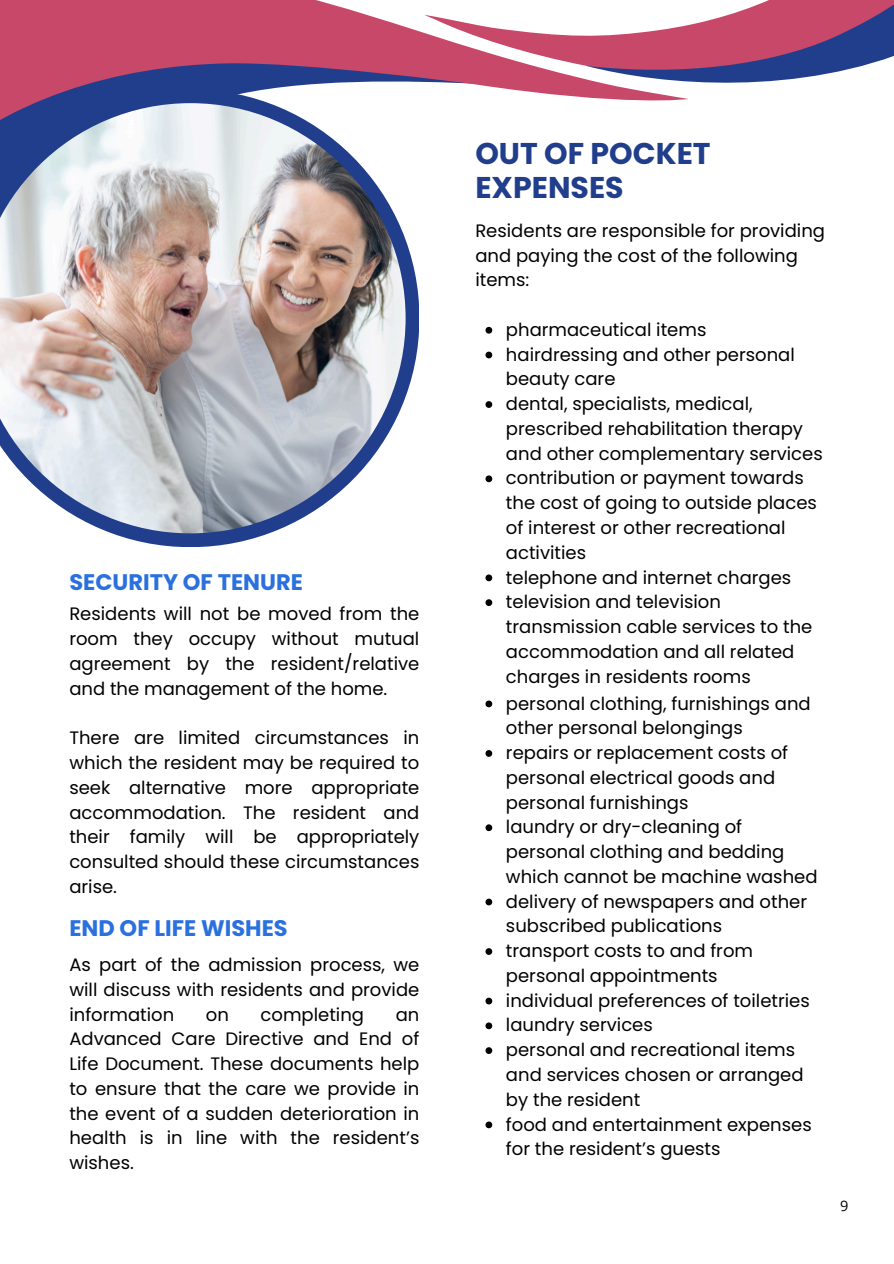
<style>
.page{position:relative;width:894px;height:1264px;background:#fff}
.page>*{position:absolute;margin:0;border:0;box-sizing:border-box;transform-origin:0 0}
.t1{font:700 30px/33.8px "Poppins";color:#213e8c}
.t2{font:700 22.5px "Poppins";color:#2a70de}
.t3{font:18px/24.8px "Poppins";color:#000}
.t4{font:14.55px "Open Sans";color:#000}
</style>
<div class="page">
<svg style="left:485px;top:700px;width:7px;height:7px"></svg>
<svg style="left:485px;top:750px;width:7px;height:6px"></svg>
<svg style="left:485px;top:824px;width:7px;height:7px"></svg>
<svg style="left:485px;top:898px;width:7px;height:7px"></svg>
<svg style="left:485px;top:948px;width:7px;height:6px"></svg>
<svg style="left:485px;top:997px;width:7px;height:7px"></svg>
<svg style="left:485px;top:1022px;width:7px;height:7px"></svg>
<svg style="left:485px;top:1047px;width:7px;height:6px"></svg>
<svg style="left:485px;top:1121px;width:7px;height:7px"></svg>
<svg style="left:688px;top:0;width:205px;height:83px"></svg>
<svg style="left:0;top:0;width:688px;height:101px;fill:#c84869"></svg>
<svg style="left:485px;top:327px;width:7px;height:6px"></svg>
<svg style="left:485px;top:351px;width:7px;height:7px"></svg>
<svg style="left:485px;top:401px;width:7px;height:7px"></svg>
<svg style="left:485px;top:475px;width:7px;height:7px"></svg>
<svg style="left:485px;top:574px;width:7px;height:7px"></svg>
<svg style="left:485px;top:599px;width:7px;height:7px"></svg>
<svg style="left:0;top:89px;width:419px;height:458px"></svg>
<img style="left:0;top:103px;width:405px;height:430px">
<p class="t2" style="left:69px;top:566px;width:235px">SECURITY OF TENURE</p>
<p class="t3" style="left:69px;top:601px;width:351px;text-align:justify">Residents will not be moved from the room they occupy without mutual agreement by the resident/relative and the management of the home.</p>
<h2 class="t3" style="left:69px;top:725px;width:351px;text-align:justify">There are limited circumstances in which the resident may be required to seek alternative more appropriate accommodation. The resident and their family will be appropriately consulted should these circumstances arise.</h2>
<p class="t2" style="left:69px;top:912px;width:220px">END OF LIFE WISHES</p>
<p class="t3" style="left:69px;top:952px;width:351px;text-align:justify">As part of the admission process, we will discuss with residents and provide information</p>
<p class="t3" style="left:206px;top:1001px;width:25px">on</p>
<p class="t3" style="left:260px;top:1001px;width:105px">completing</p>
<p class="t3" style="left:69px;top:1001px;width:351px;text-align:justify;text-indent:326px">an Advanced Care Directive and End of Life Document. These documents help to ensure that the care we provide in the event of a sudden deterioration in health is in line with the resident’s wishes.</p>
<p class="t1" style="left:475px;top:136px;width:237px">OUT OF POCKET<br>EXPENSES</p>
<p class="t3" style="left:475px;top:218px;width:351px">Residents are responsible for providing and paying the cost of the following items:</p>
<h2 class="t3" style="left:506px;top:317px;width:202px">pharmaceutical items</h2>
<p class="t3" style="left:506px;top:342px;width:290px">hairdressing and other personal beauty care</p>
<p class="t3" style="left:506px;top:391px;width:318px">dental, specialists, medical, prescribed rehabilitation therapy and other complementary services</p>
<p class="t3" style="left:506px;top:466px;width:312px">contribution or payment towards the cost of going to outside places of interest or other recreational activities</p>
<p class="t3" style="left:506px;top:565px;width:287px">telephone and internet charges</p>
<p class="t3" style="left:506px;top:589px;width:308px">television and television transmission cable services to the accommodation and all related charges in residents rooms</p>
<p class="t3" style="left:506px;top:691px;width:306px">personal clothing, furnishings and other personal belongings</p>
<h1 class="t3" style="left:506px;top:740px;width:283px">repairs or replacement costs of personal electrical goods and personal furnishings</h1>
<p class="t3" style="left:506px;top:814px;width:313px">laundry or dry-cleaning of personal clothing and bedding which cannot be machine washed</p>
<p class="t3" style="left:506px;top:889px;width:302px">delivery of newspapers and other subscribed publications</p>
<p class="t3" style="left:506px;top:938px;width:248px">transport costs to and from personal appointments</p>
<p class="t3" style="left:506px;top:988px;width:305px">individual preferences of toiletries</p>
<p class="t3" style="left:506px;top:1012px;width:148px">laundry services</p>
<p class="t3" style="left:506px;top:1037px;width:299px">personal and recreational items and services chosen or arranged by the resident</p>
<p class="t3" style="left:506px;top:1111px;width:307px">food and entertainment expenses for the resident’s guests</p>
<p class="t4" style="left:840px;top:1195px;width:10px">9</p>
</div>
